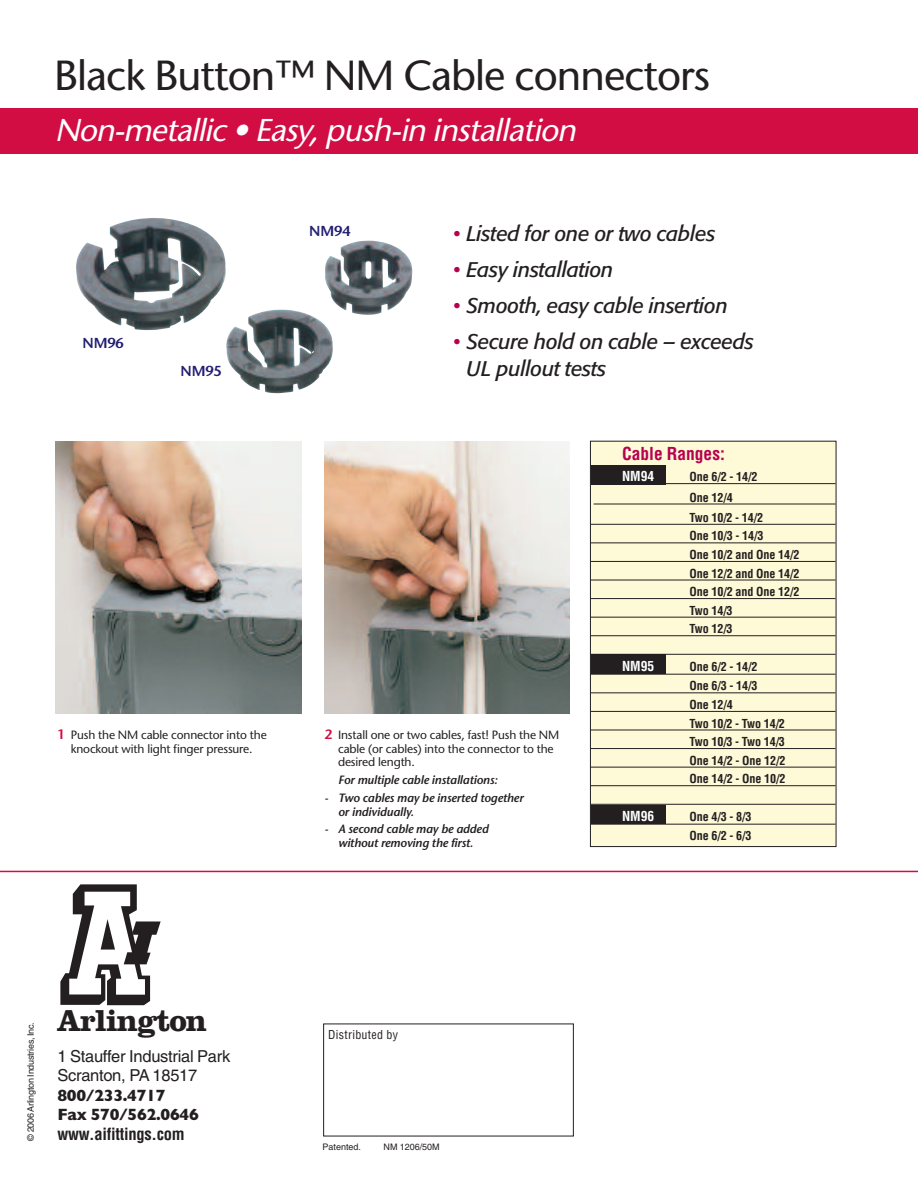
<style>
.page{position:relative;width:918px;height:1188px;background:#fff}
.page>*{position:absolute;margin:0;border:0;box-sizing:border-box;transform-origin:0 0}
.t1{font:42px "Stone Sans";letter-spacing:-.025em;color:#231f20}
.t2{font:italic 31.5px "Stone Sans";color:#fff}
.t3{font:700 31.5px "Clarendon";letter-spacing:-.035em;color:#231f20}
.t4{font:italic 21px/26.4px "Formata";letter-spacing:-.01em;color:#231f20}
.t5{font:700 condensed 17.4px "Helvetica";color:#b60150}
.t6{font:16.5px/19.5px "Helvetica";letter-spacing:-.015em;color:#231f20}
.t7{font:700 16.5px/19.5px "Gill Sans";letter-spacing:-.02em;color:#231f20}
.t8{font:700 condensed 16.5px "Helvetica";letter-spacing:-.015em;color:#231f20}
.t9{font:600 14.4px "Stone Sans";letter-spacing:-.01em;color:#221e72}
.t10{font:700 condensed 13.5px "Helvetica";letter-spacing:-.005em;color:#fff}
.t11{font:700 condensed 12.15px/18.6px "Helvetica";letter-spacing:-.005em;color:#231f20}
.t12{font:12px/13.5px "Stone Sans";letter-spacing:-.01em;color:#231f20}
.t13{font:italic 600 12px/13.5px "Stone Sans";letter-spacing:-.01em;color:#231f20}
.t14{font:condensed 12px "Helvetica";letter-spacing:.025em;color:#231f20}
.t15{font:9px "Helvetica";letter-spacing:-.03em;color:#231f20}
.t16{font:9px "Helvetica";color:#231f20}
.s1{font-weight:600;font-size:13.5px;color:#d20d44}
.s2{color:#b60150}
</style>
<div class="page">
<div style="left:591px;top:441px;width:245px;height:405px;background:#fef9d7"></div>
<div style="left:591px;top:655px;width:75px;height:19px;background:#231f20"></div>
<div style="left:591px;top:465px;width:75px;height:19px;background:#231f20"></div>
<div style="left:591px;top:805px;width:75px;height:19px;background:#231f20"></div>
<div style="left:0;top:108px;width:918px;height:46px;background:#d20d44"></div>
<hr style="left:0;top:871px;width:918px;height:1px;background:#d20d44">
<svg style="left:60px;top:885px;width:101px;height:120px"></svg>
<img style="left:56px;top:442px;width:245px;height:272px">
<img style="left:324px;top:442px;width:246px;height:272px">
<img style="left:325px;top:240px;width:88px;height:75px">
<img style="left:226px;top:309px;width:110px;height:85px">
<img style="left:76px;top:218px;width:151px;height:114px">
<div style="left:323px;top:1024px;width:251px;height:112px;border:1px solid #231f20"></div>
<hr style="left:594px;top:483px;width:242px;height:1px;background:#231f20">
<hr style="left:594px;top:504px;width:242px;height:1px;background:#231f20">
<hr style="left:591px;top:524px;width:245px;height:1px;background:#231f20">
<hr style="left:591px;top:543px;width:245px;height:1px;background:#231f20">
<hr style="left:591px;top:561px;width:245px;height:1px;background:#231f20">
<hr style="left:591px;top:580px;width:245px;height:1px;background:#231f20">
<hr style="left:591px;top:598px;width:245px;height:1px;background:#231f20">
<hr style="left:591px;top:617px;width:245px;height:1px;background:#231f20">
<hr style="left:591px;top:635px;width:245px;height:1px;background:#231f20">
<hr style="left:591px;top:654px;width:245px;height:1px;background:#231f20">
<hr style="left:591px;top:674px;width:245px;height:1px;background:#231f20">
<hr style="left:591px;top:693px;width:245px;height:1px;background:#231f20">
<hr style="left:591px;top:711px;width:245px;height:1px;background:#231f20">
<hr style="left:591px;top:730px;width:245px;height:1px;background:#231f20">
<hr style="left:591px;top:748px;width:245px;height:1px;background:#231f20">
<hr style="left:591px;top:767px;width:245px;height:1px;background:#231f20">
<hr style="left:591px;top:785px;width:245px;height:1px;background:#231f20">
<hr style="left:591px;top:804px;width:245px;height:1px;background:#231f20">
<hr style="left:591px;top:824px;width:245px;height:1px;background:#231f20">
<div style="left:590px;top:441px;width:246px;height:406px;border:1px solid #231f20"></div>
<h1 class="t1" style="left:54px;top:59px;width:658px">Black Button™ NM Cable connectors</h1>
<h2 class="t2" style="left:55px;top:118px;width:529px">Non-metallic • Easy,push-in installation</h2>
<p class="t9" style="left:83px;top:337px;width:43px">NM96</p>
<p class="t9" style="left:181px;top:365px;width:43px">NM95</p>
<p class="t12" style="left:57px;top:730px;width:211px;text-align:center"><span class="s1">1</span> Push the NM cable connector into the knockout with light finger pressure.</p>
<p class="t9" style="left:309px;top:225px;width:43px">NM94</p>
<h3 class="t4" style="left:454px;top:222px;width:263px"><span class="s2">•</span> Listed for one or two cables</h3>
<h3 class="t4" style="left:454px;top:258px;width:161px"><span class="s2">•</span> Easy installation</h3>
<h3 class="t4" style="left:454px;top:294px;width:276px"><span class="s2">•</span> Smooth, easy cable insertion</h3>
<h3 class="t4" style="left:466px;top:330px;width:289px;text-indent:-13px"><span class="s2">•</span> Secure hold on cable – exceeds<br>UL pullout tests</h3>
<p class="t12" style="left:338px;top:730px;width:223px;text-indent:-14px"><span class="s1">2</span> Install one or two cables, fast! Push the NM cable (or cables) into the connector to the desired length.</p>
<p class="t13" style="left:338px;top:775px;width:161px">For multiple cable installations:</p>
<p class="t13" style="left:338px;top:792px;width:187px;text-indent:-14px">- Two cables may be inserted together or individually.</p>
<p class="t13" style="left:325px;top:824px;width:166px;text-align:center">- A second cable may be added without removing the first.</p>
<h3 class="t5" style="left:622px;top:444px;width:104px">Cable Ranges:</h3>
<p class="t10" style="left:622px;top:468px;width:34px">NM94</p>
<p class="t11" style="left:690px;top:466px;width:75px;line-height:20.4px">One 6/2 - 14/2<br>One 12/4<br>Two 10/2 - 14/2</p>
<p class="t11" style="left:690px;top:527px;width:111px">One 10/3 - 14/3<br>One 10/2 and One 14/2<br>One 12/2 and One 14/2<br>One 10/2 and One 12/2<br>Two 14/3<br>Two 12/3</p>
<p class="t10" style="left:622px;top:659px;width:34px">NM95</p>
<p class="t11" style="left:690px;top:658px;width:97px">One 6/2 - 14/2<br>One 6/3 - 14/3<br>One 12/4<br>Two 10/2 - Two 14/2<br>Two 10/3 - Two 14/3<br>One 14/2 - One 12/2<br>One 14/2 - One 10/2</p>
<p class="t10" style="left:622px;top:809px;width:34px">NM96</p>
<p class="t11" style="left:690px;top:808px;width:63px">One 4/3 - 8/3<br>One 6/2 - 6/3</p>
<p class="t15" style="left:27px;top:1141px;width:120px;rotate:-90deg">© 2006 Arlington Industries, Inc.</p>
<h2 class="t3" style="left:57px;top:1010px;width:151px">Arlington</h2>
<h3 class="t6" style="left:57px;top:1048px;width:174px">1 Stauffer Industrial Park<br>Scranton, PA 18517</h3>
<h3 class="t7" style="left:57px;top:1085px;width:143px">800/233.4717<br>Fax 570/562.0646</h3>
<h3 class="t8" style="left:57px;top:1124px;width:129px">www.aifittings.com</h3>
<p class="t14" style="left:328px;top:1028px;width:71px">Distributed by</p>
<p class="t16" style="left:322px;top:1144px;width:40px">Patented.</p>
<p class="t16" style="left:384px;top:1144px;width:58px">NM 1206/50M</p>
</div>
